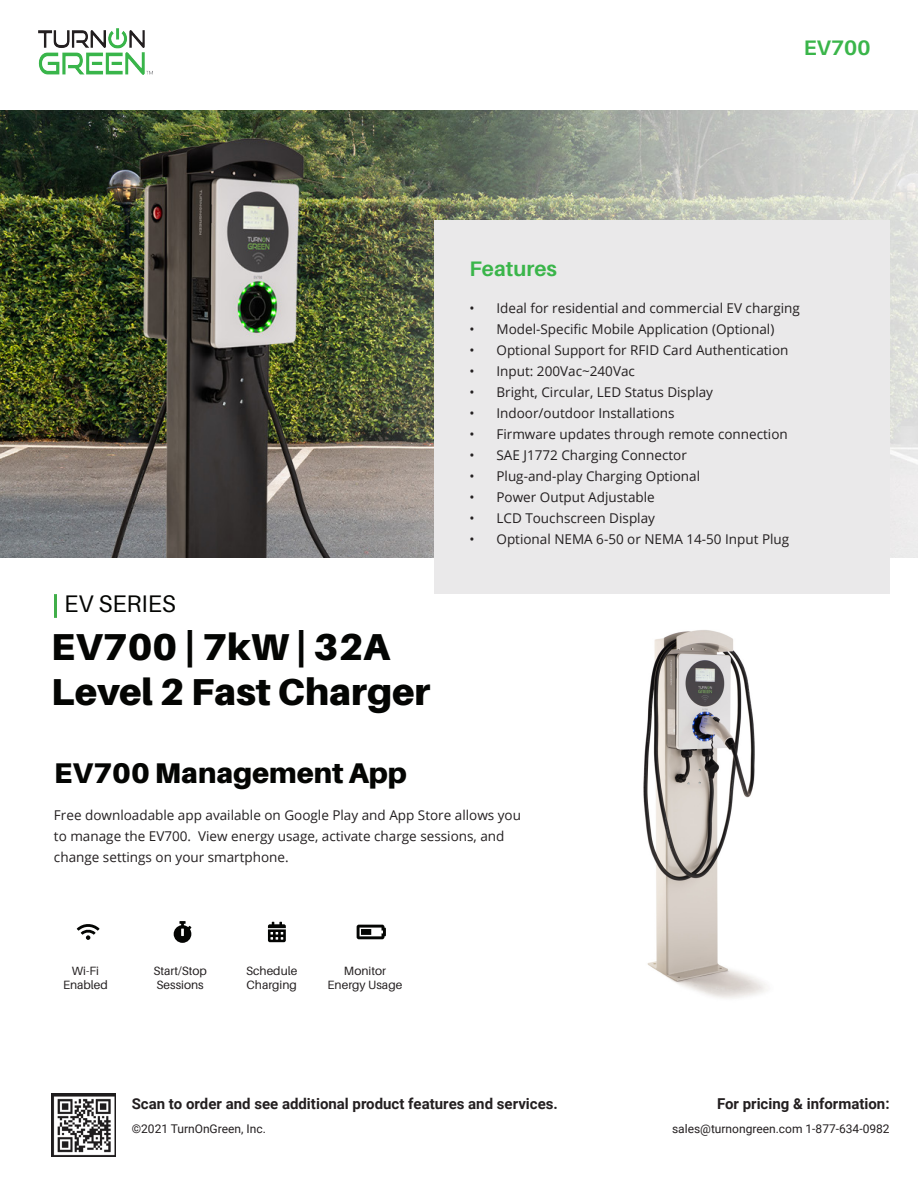
<style>
.page{position:relative;width:918px;height:1188px;background:#fff}
.page>*{position:absolute;margin:0;border:0;box-sizing:border-box;transform-origin:0 0}
.t1{font:900 37.5px/45px "Aileron";color:#040503}
.t2{font:900 28.5px "Aileron";color:#040503}
.t3{font:24px "Aileron";color:#040503}
.t4{font:700 21px "Aileron";color:#3ab54a}
.t5{font:700 15px "Roboto";color:#231f20}
.t6{font:13.5px/21px "Open Sans";color:#231f20}
.t7{font:12px/14.4px "Aileron";color:#231f20;text-align:center}
.t8{font:12px "Roboto";color:#231f20}
</style>
<div class="page">
<img style="left:0;top:111px;width:918px;height:446px">
<div style="left:434px;top:220px;width:456px;height:374px;background:#eae9ea"></div>
<hr style="left:54px;top:594px;width:3px;height:24px;background:#40ae49">
<img style="left:51px;top:1094px;width:64px;height:62px">
<img style="left:39px;top:29px;width:113px;height:46px">
<svg style="left:174px;top:921px;width:17px;height:22px"></svg>
<svg style="left:268px;top:922px;width:18px;height:20px"></svg>
<svg style="left:357px;top:925px;width:29px;height:14px"></svg>
<svg style="left:77px;top:924px;width:23px;height:16px"></svg>
<img style="left:643px;top:630px;width:124px;height:369px">
<p class="t4" style="left:804px;top:36px;width:68px">EV700</p>
<p class="t3" style="left:64px;top:591px;width:113px">EV SERIES</p>
<p class="t1" style="left:51px;top:625px;width:381px">EV700 | 7kW | 32A<br>Level 2 Fast Charger</p>
<p class="t2" style="left:54px;top:756px;width:355px">EV700 Management App</p>
<p class="t4" style="left:470px;top:257px;width:89px">Features</p>
<p class="t6" style="left:470px;top:297px;width:332px">• Ideal for residential and commercial EV charging</p>
<p class="t6" style="left:470px;top:318px;width:306px">• Model-Specific Mobile Application (Optional)</p>
<p class="t6" style="left:470px;top:339px;width:321px">• Optional Support for RFID Card Authentication</p>
<p class="t6" style="left:470px;top:360px;width:167px">• Input: 200Vac~240Vac</p>
<p class="t6" style="left:470px;top:381px;width:245px">• Bright, Circular, LED Status Display</p>
<p class="t6" style="left:470px;top:402px;width:207px">• Indoor/outdoor Installations</p>
<p class="t6" style="left:470px;top:423px;width:320px">• Firmware updates through remote connection</p>
<p class="t6" style="left:470px;top:444px;width:219px">• SAE J1772 Charging Connector</p>
<p class="t6" style="left:470px;top:465px;width:232px">• Plug-and-play Charging Optional</p>
<p class="t6" style="left:470px;top:486px;width:187px">• Power Output Adjustable</p>
<p class="t6" style="left:470px;top:507px;width:187px">• LCD Touchscreen Display</p>
<p class="t6" style="left:470px;top:528px;width:321px">• Optional NEMA 6-50 or NEMA 14-50 Input Plug</p>
<p class="t6" style="left:54px;top:805px;width:469px">Free downloadable app available on Google Play and App Store allows you to manage the EV700. View energy usage, activate charge sessions, and change settings on your smartphone.</p>
<p class="t7" style="left:63px;top:963px;width:46px">Wi-Fi<br>Enabled</p>
<p class="t7" style="left:153px;top:963px;width:55px;text-align:left">Start/Stop<br>Sessions</p>
<p class="t7" style="left:246px;top:963px;width:53px;text-align:left">Schedule<br>Charging</p>
<p class="t7" style="left:328px;top:963px;width:76px">Monitor<br>Energy Usage</p>
<p class="t5" style="left:132px;top:1093px;width:428px">Scan to order and see additional product features and services.</p>
<p class="t5" style="left:717px;top:1093px;width:174px">For pricing &amp; information:</p>
<p class="t8" style="left:132px;top:1120px;width:136px">©2021 TurnOnGreen, Inc.</p>
<p class="t8" style="left:672px;top:1120px;width:219px">sales@turnongreen.com 1-877-634-0982</p>
</div>
